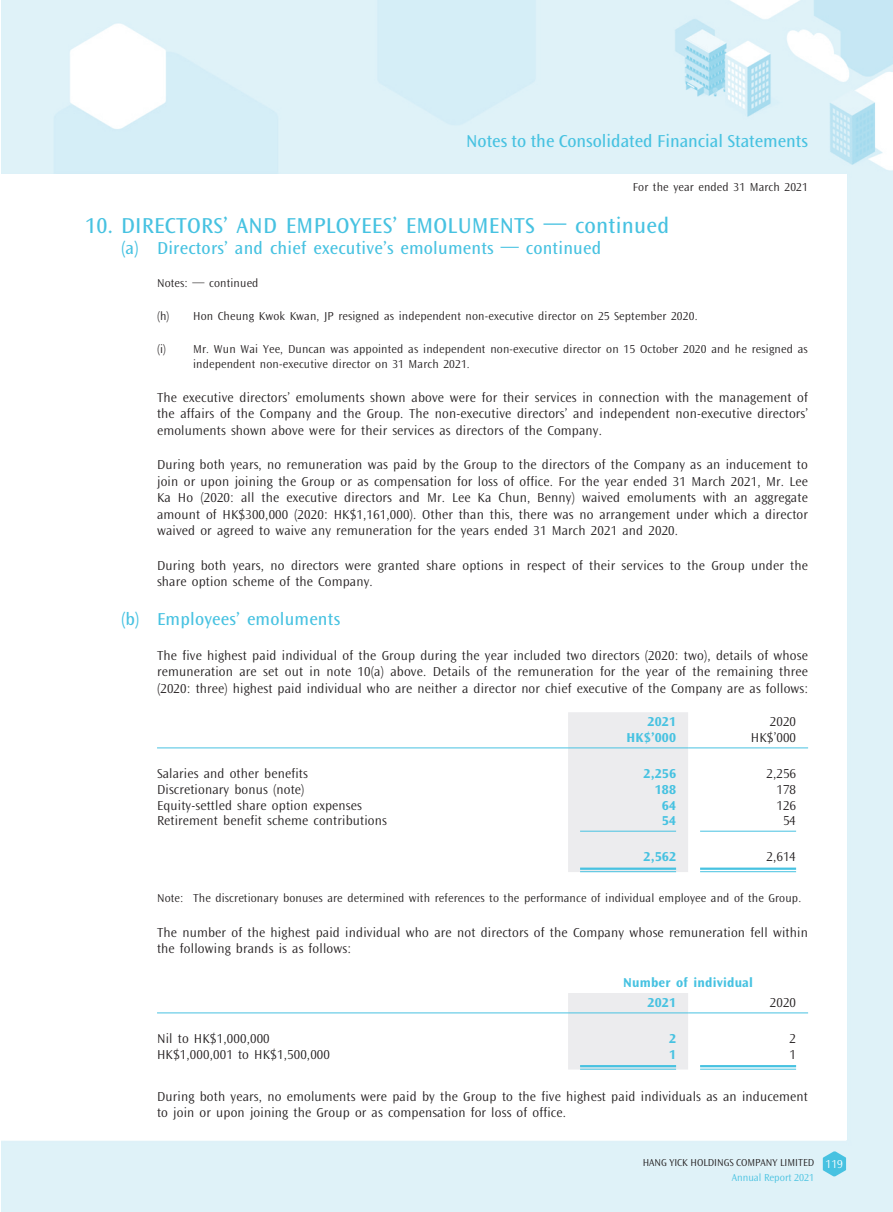
<style>
.page{position:relative;width:893px;height:1212px;background:#fff}
.page>*{position:absolute;margin:0;border:0;box-sizing:border-box;transform-origin:0 0}
._03_H1{font:22.5px "Ocean Sans Std";letter-spacing:.01em;color:#47c2e1}
._04___H2{font:18px "Ocean Sans Std";letter-spacing:.01em;color:#47c2e1}
._01_Body_Text{font:300 13.5px/16.5px "Ocean Sans Std";letter-spacing:.01em;color:#231f20;text-align:justify}
._15_Table_Stub{font:300 13.5px "Ocean Sans Std";letter-spacing:.01em;color:#231f20}
._01_Body_Text-2{font:700 13.5px "Ocean Sans Std";letter-spacing:.015em;color:#47c2e1}
._02_Note_Text{font:300 12px/15px "Ocean Sans Std";letter-spacing:.01em;color:#231f20}
.t1{font:300 12px "Ocean Sans Std";color:#fff}
.t2{font:300 10.5px "Ocean Sans Std";color:#231f20}
.t3{font:300 10.5px "Ocean Sans Std";color:#47c2e1}
</style>
<div class="page">
<img style="left:1px;top:0;width:892px;height:1212px">
<div style="left:0;top:174px;width:846px;height:966px;background:#fff"></div>
<svg style="left:823px;top:1151px;width:23px;height:25px"></svg>
<div style="left:568px;top:712px;width:120px;height:160px;background:#ececee"></div>
<hr style="left:157px;top:747px;width:411px;height:1px;background:#47c2e1">
<hr style="left:568px;top:747px;width:120px;height:1px;background:#47c2e1">
<hr style="left:688px;top:747px;width:120px;height:1px;background:#47c2e1">
<hr style="left:580px;top:831px;width:96px;height:1px;background:#47c2e1">
<hr style="left:700px;top:831px;width:96px;height:1px;background:#47c2e1">
<hr style="left:580px;top:867px;width:96px;height:3px;background:#47c2e1">
<hr style="left:580px;top:871px;width:96px;height:1px;background:#47c2e1">
<hr style="left:700px;top:867px;width:96px;height:3px;background:#47c2e1">
<hr style="left:700px;top:871px;width:96px;height:1px;background:#47c2e1">
<div style="left:568px;top:993px;width:120px;height:76px;background:#ececee"></div>
<hr style="left:157px;top:1012px;width:411px;height:1px;background:#47c2e1">
<hr style="left:568px;top:1012px;width:120px;height:1px;background:#47c2e1">
<hr style="left:688px;top:1012px;width:120px;height:1px;background:#47c2e1">
<hr style="left:580px;top:1065px;width:96px;height:2px;background:#47c2e1">
<hr style="left:580px;top:1069px;width:96px;height:1px;background:#47c2e1">
<hr style="left:700px;top:1065px;width:96px;height:2px;background:#47c2e1">
<hr style="left:700px;top:1069px;width:96px;height:1px;background:#47c2e1">
<h2 class="_04___H2" style="left:466px;top:131px;width:343px">Notes to the Consolidated Financial Statements</h2>
<p class="_02_Note_Text" style="left:633px;top:179px;width:177px">For the year ended 31 March 2021</p>
<p class="_03_H1" style="left:85px;top:213px;width:586px">10. DIRECTORS’ AND EMPLOYEES’ EMOLUMENTS — continued</p>
<p class="_04___H2" style="left:121px;top:238px;width:482px">(a) Directors’ and chief executive’s emoluments — continued</p>
<p class="_02_Note_Text" style="left:157px;top:276px;width:103px">Notes: — continued</p>
<p class="_02_Note_Text" style="left:157px;top:309px;width:542px">(h) Hon Cheung Kwok Kwan, JP resigned as independent non-executive director on 25 September 2020.</p>
<p class="_02_Note_Text" style="left:193px;top:342px;width:616px;text-indent:-36px">(i) Mr. Wun Wai Yee, Duncan was appointed as independent non-executive director on 15 October 2020 and he resigned as independent non-executive director on 31 March 2021.</p>
<p class="_01_Body_Text" style="left:157px;top:390px;width:652px">The executive directors’ emoluments shown above were for their services in connection with the management of the affairs of the Company and the Group. The non-executive directors’ and independent non-executive directors’ emoluments shown above were for their services as directors of the Company.</p>
<p class="_01_Body_Text" style="left:157px;top:456px;width:652px">During both years, no remuneration was paid by the Group to the directors of the Company as an inducement to join or upon joining the Group or as compensation for loss of office. For the year ended 31 March 2021, Mr. Lee Ka Ho (2020: all the executive directors and Mr. Lee Ka Chun, Benny) waived emoluments with an aggregate amount of HK$300,000 (2020: HK$1,161,000). Other than this, there was no arrangement under which a director waived or agreed to waive any remuneration for the years ended 31 March 2021 and 2020.</p>
<p class="_01_Body_Text" style="left:157px;top:557px;width:652px">During both years, no directors were granted share options in respect of their services to the Group under the share option scheme of the Company.</p>
<p class="_04___H2" style="left:121px;top:609px;width:221px">(b) Employees’ emoluments</p>
<p class="_01_Body_Text" style="left:157px;top:647px;width:653px">The five highest paid individual of the Group during the year included two directors (2020: two), details of whose remuneration are set out in note 10(a) above. Details of the remuneration for the year of the remaining three (2020: three) highest paid individual who are neither a director nor chief executive of the Company are as follows:</p>
<p class="_01_Body_Text-2" style="left:647px;top:714px;width:30px">2021</p>
<p class="_01_Body_Text" style="left:770px;top:714px;width:28px">2020</p>
<p class="_01_Body_Text-2" style="left:627px;top:730px;width:51px">HK$’000</p>
<p class="_01_Body_Text" style="left:751px;top:729px;width:47px">HK$’000</p>
<p class="_15_Table_Stub" style="left:157px;top:766px;width:152px">Salaries and other benefits</p>
<p class="_01_Body_Text-2" style="left:643px;top:766px;width:34px">2,256</p>
<p class="_01_Body_Text" style="left:766px;top:765px;width:31px">2,256</p>
<p class="_15_Table_Stub" style="left:157px;top:782px;width:149px">Discretionary bonus (note)</p>
<p class="_01_Body_Text-2" style="left:655px;top:782px;width:23px">188</p>
<p class="_01_Body_Text" style="left:776px;top:781px;width:21px">178</p>
<p class="_15_Table_Stub" style="left:157px;top:798px;width:206px">Equity-settled share option expenses</p>
<p class="_01_Body_Text-2" style="left:662px;top:797px;width:16px">64</p>
<p class="_01_Body_Text" style="left:776px;top:797px;width:21px">126</p>
<p class="_15_Table_Stub" style="left:157px;top:813px;width:231px">Retirement benefit scheme contributions</p>
<p class="_01_Body_Text-2" style="left:662px;top:813px;width:16px">54</p>
<p class="_01_Body_Text" style="left:783px;top:813px;width:15px">54</p>
<p class="_01_Body_Text-2" style="left:643px;top:849px;width:34px">2,562</p>
<p class="_01_Body_Text" style="left:766px;top:849px;width:31px">2,614</p>
<p class="_02_Note_Text" style="left:157px;top:891px;width:646px">Note: The discretionary bonuses are determined with references to the performance of individual employee and of the Group.</p>
<p class="_01_Body_Text" style="left:157px;top:924px;width:652px">The number of the highest paid individual who are not directors of the Company whose remuneration fell within the following brands is as follows:</p>
<p class="_01_Body_Text-2" style="left:623px;top:975px;width:131px">Number of individual</p>
<p class="_01_Body_Text-2" style="left:647px;top:995px;width:30px">2021</p>
<p class="_01_Body_Text" style="left:770px;top:994px;width:28px">2020</p>
<p class="_15_Table_Stub" style="left:157px;top:1031px;width:114px">Nil to HK$1,000,000</p>
<p class="_01_Body_Text-2" style="left:669px;top:1031px;width:9px">2</p>
<p class="_01_Body_Text" style="left:790px;top:1030px;width:8px">2</p>
<p class="_15_Table_Stub" style="left:157px;top:1047px;width:175px">HK$1,000,001 to HK$1,500,000</p>
<p class="_01_Body_Text-2" style="left:669px;top:1047px;width:9px">1</p>
<p class="_01_Body_Text" style="left:790px;top:1046px;width:8px">1</p>
<p class="_01_Body_Text" style="left:157px;top:1088px;width:652px">During both years, no emoluments were paid by the Group to the five highest paid individuals as an inducement to join or upon joining the Group or as compensation for loss of office.</p>
<p class="t2" style="left:643px;top:1156px;width:173px">HANG YICK HOLDINGS COMPANY LIMITED</p>
<p class="t3" style="left:732px;top:1171px;width:84px">Annual Report 2021</p>
<p class="t1" style="left:826px;top:1157px;width:19px">119</p>
</div>
